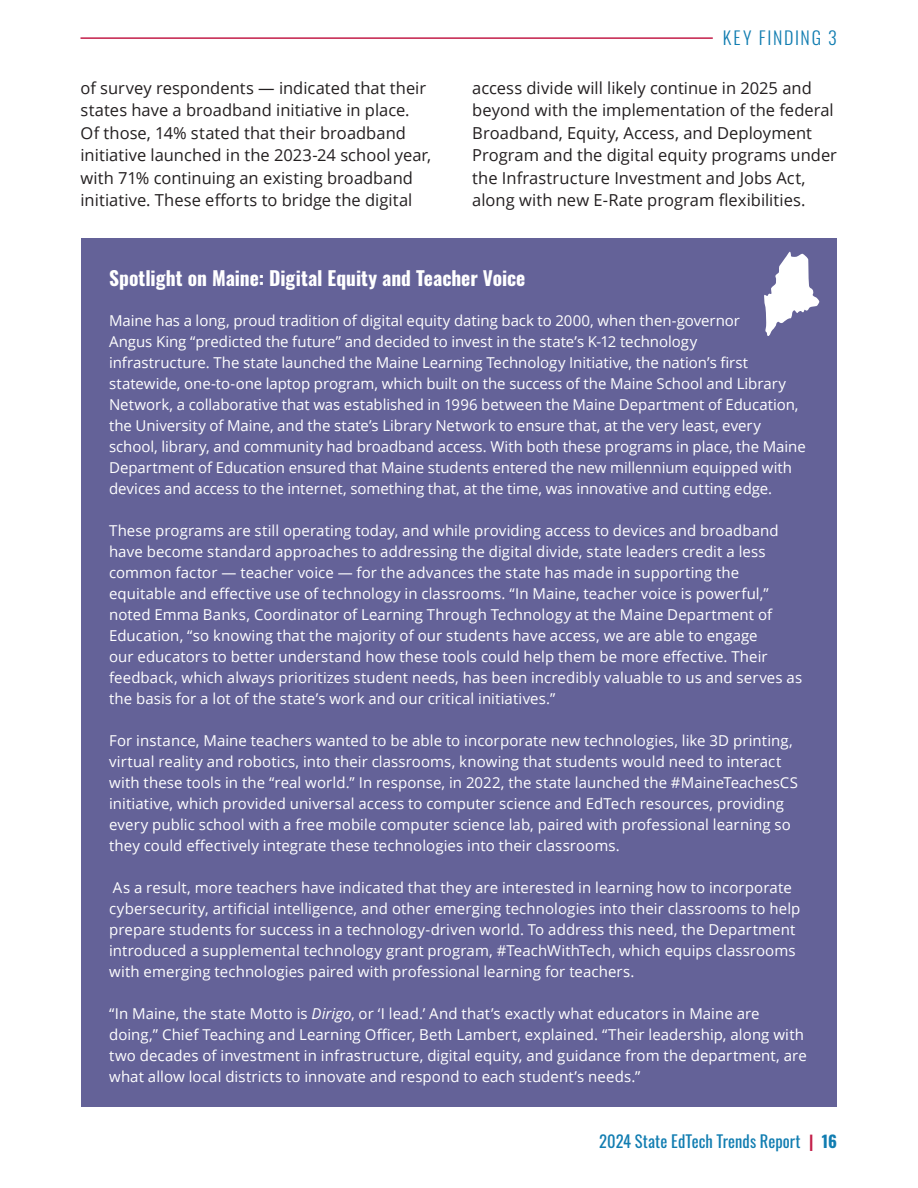
<style>
.page{position:relative;width:918px;height:1188px;background:#fff}
.page>*{position:absolute;margin:0;border:0;box-sizing:border-box;transform-origin:0 0}
.spotlight_headers{font:700 19.5px "Oswald";letter-spacing:-.005em;color:#fff}
.t1{font:300 18px "Oswald";letter-spacing:.095em;color:#117db1}
.body_text{font:16.5px/22.5px "Open Sans";color:#231f20}
.t2{font:16.5px "Oswald";letter-spacing:.005em;color:#117db1}
.body_text-2{font:15px/21px "Open Sans";letter-spacing:.005em;color:#fff}
.s1{font-style:italic}
.s2{font-weight:700;color:#c31e49}
.s3{font-weight:700}
</style>
<div class="page">
<hr style="left:81px;top:37px;width:632px;height:2px;background:#c31e49">
<div style="left:81px;top:238px;width:756px;height:869px;background:#646298"></div>
<svg style="left:764px;top:251px;width:56px;height:85px"></svg>
<p class="t1" style="left:723px;top:22px;width:116px">KEY FINDING 3</p>
<p class="body_text" style="left:81px;top:76px;width:352px">of survey respondents — indicated that their states have a broadband initiative in place.<br>Of those, 14% stated that their broadband initiative launched in the 2023-24 school year, with 71% continuing an existing broadband initiative. These efforts to bridge the digital</p>
<p class="body_text" style="left:472px;top:76px;width:366px">access divide will likely continue in 2025 and beyond with the implementation of the federal Broadband, Equity, Access, and Deployment Program and the digital equity programs under the Infrastructure Investment and Jobs Act, along with new E-Rate program flexibilities.</p>
<p class="spotlight_headers" style="left:109px;top:268px;width:418px">Spotlight on Maine: Digital Equity and Teacher Voice</p>
<p class="body_text-2" style="left:109px;top:309px;width:698px">Maine has a long, proud tradition of digital equity dating back to 2000, when then-governor<br>Angus King “predicted the future” and decided to invest in the state’s K-12 technology<br>infrastructure. The state launched the Maine Learning Technology Initiative, the nation’s first statewide, one-to-one laptop program, which built on the success of the Maine School and Library Network, a collaborative that was established in 1996 between the Maine Department of Education, the University of Maine, and the state’s Library Network to ensure that, at the very least, every school, library, and community had broadband access. With both these programs in place, the Maine Department of Education ensured that Maine students entered the new millennium equipped with devices and access to the internet, something that, at the time, was innovative and cutting edge.</p>
<p class="body_text-2" style="left:109px;top:519px;width:695px">These programs are still operating today, and while providing access to devices and broadband have become standard approaches to addressing the digital divide, state leaders credit a less common factor — teacher voice — for the advances the state has made in supporting the equitable and effective use of technology in classrooms. “In Maine, teacher voice is powerful,” noted Emma Banks, Coordinator of Learning Through Technology at the Maine Department of Education, “so knowing that the majority of our students have access, we are able to engage<br>our educators to better understand how these tools could help them be more effective. Their feedback, which always prioritizes student needs, has been incredibly valuable to us and serves as the basis for a lot of the state’s work and our critical initiatives.”</p>
<p class="body_text-2" style="left:109px;top:729px;width:690px">For instance, Maine teachers wanted to be able to incorporate new technologies, like 3D printing, virtual reality and robotics, into their classrooms, knowing that students would need to interact with these tools in the “real world.” In response, in 2022, the state launched the #MaineTeachesCS initiative, which provided universal access to computer science and EdTech resources, providing every public school with a free mobile computer science lab, paired with professional learning so they could effectively integrate these technologies into their classrooms.</p>
<p class="body_text-2" style="left:109px;top:876px;width:693px">As a result, more teachers have indicated that they are interested in learning how to incorporate cybersecurity, artificial intelligence, and other emerging technologies into their classrooms to help prepare students for success in a technology-driven world. To address this need, the Department introduced a supplemental technology grant program, #TeachWithTech, which equips classrooms with emerging technologies paired with professional learning for teachers.</p>
<p class="body_text-2" style="left:109px;top:1002px;width:699px">“In Maine, the state Motto is <span class="s1">Dirigo</span>, or ‘I lead.’ And that’s exactly what educators in Maine are doing,” Chief Teaching and Learning Officer, Beth Lambert, explained. “Their leadership, along with two decades of investment in infrastructure, digital equity, and guidance from the department, are what allow local districts to innovate and respond to each student’s needs.”</p>
<p class="t2" style="left:599px;top:1126px;width:239px">2024 State EdTech Trends Report <span class="s2">|</span> <span class="s3">16</span></p>
</div>
